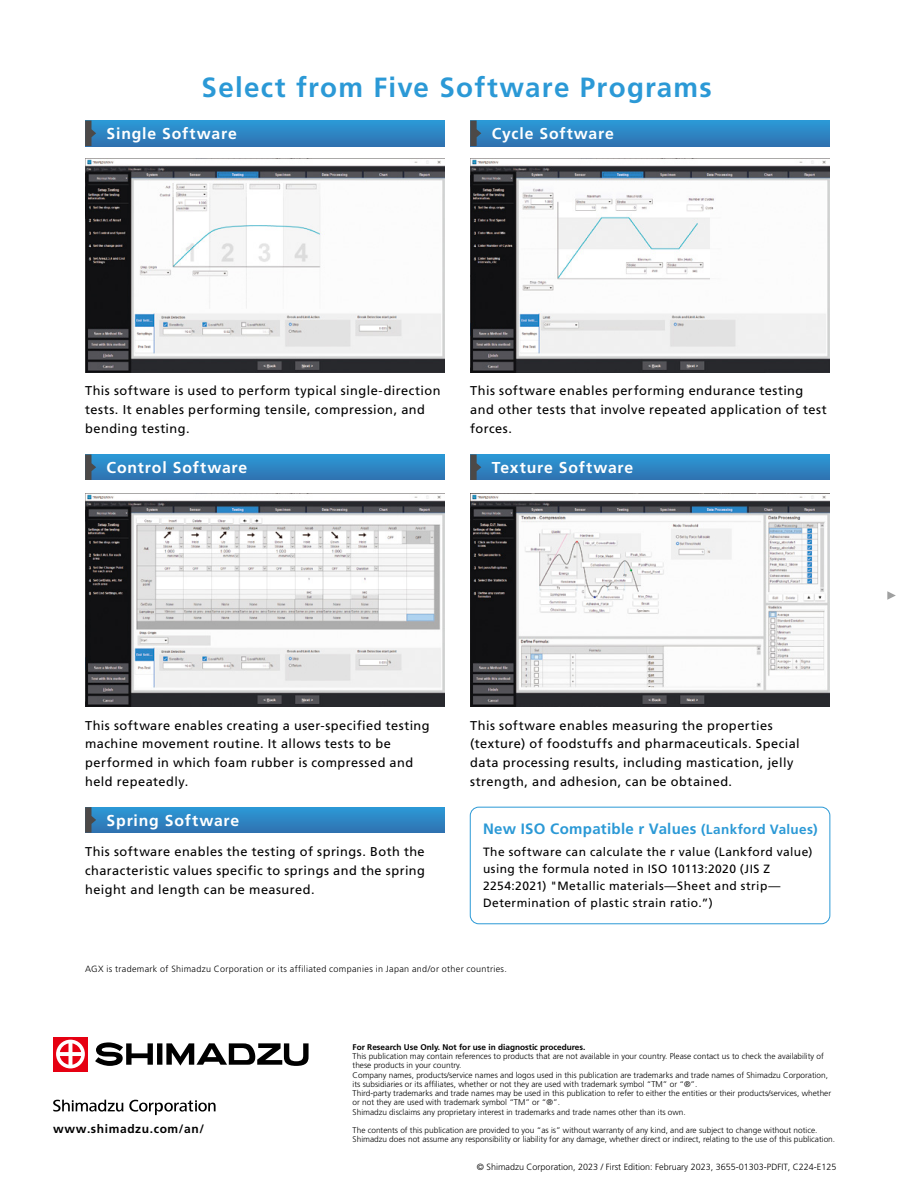
<style>
.page{position:relative;width:915px;height:1191px;background:#fff}
.page>*{position:absolute;margin:0;border:0;box-sizing:border-box;transform-origin:0 0}
.t1{font:700 27.75px "Frutiger LT Std";letter-spacing:.045em;color:#2b99d6}
.t2{font:700 15.75px "Frutiger LT Std";letter-spacing:.055em;color:#fff}
.t3{font:700 15px "Frutiger LT Std";letter-spacing:.02em;color:#2b99d6}
.t4{font:700 13.5px "Frutiger LT Std";letter-spacing:.025em;color:#2b99d6}
.t5{font:12.75px/18.8px "Frutiger LT Std";letter-spacing:.035em;color:#000}
.t6{font:12px/17.2px "Frutiger LT Std";letter-spacing:.035em;color:#000}
.t7{font:700 12px "Frutiger LT Std";letter-spacing:.05em;color:#000}
.t8{font:300 9px "Frutiger LT Std";letter-spacing:.035em;color:#000}
.t9{font:300 9px "Frutiger LT Std";color:#000}
.t10{font:300 8.25px/9.1px "Frutiger LT Std";color:#000}
.t11{font:700 8.25px "Frutiger LT Std";color:#000}
</style>
<div class="page">
<div style="left:53px;top:1036px;width:35px;height:35px;background:#e60012"></div>
<svg style="left:56px;top:1039px;width:29px;height:29px"></svg>
<svg style="left:95px;top:1042px;width:58px;height:23px"></svg>
<div style="left:157px;top:1043px;width:5px;height:21px;background:#000"></div>
<svg style="left:166px;top:1043px;width:142px;height:23px"></svg>
<svg style="left:53px;top:1099px;width:162px;height:16px"></svg>
<svg style="left:887px;top:591px;width:8px;height:9px"></svg>
<div style="left:85px;top:120px;width:359px;height:26px;background:linear-gradient(to bottom,#2b9ad7,#3074b2)"></div>
<svg style="left:85px;top:120px;width:11px;height:26px"></svg>
<div style="left:470px;top:120px;width:359px;height:26px;background:linear-gradient(to bottom,#2b9ad7,#3074b2)"></div>
<svg style="left:470px;top:120px;width:11px;height:26px"></svg>
<div style="left:85px;top:454px;width:359px;height:26px;background:linear-gradient(to bottom,#2b9ad7,#3074b2)"></div>
<svg style="left:85px;top:454px;width:11px;height:26px"></svg>
<svg style="left:96px;top:807px;width:348px;height:25px;background:#2d86c4"></svg>
<svg style="left:85px;top:807px;width:11px;height:25px"></svg>
<div style="left:470px;top:454px;width:359px;height:26px;background:linear-gradient(to bottom,#2b9ad7,#3074b2)"></div>
<svg style="left:470px;top:454px;width:11px;height:26px"></svg>
<div style="left:469px;top:806px;width:361px;height:118px;border:1px solid #2b99d6;border-radius:9px"></div>
<img style="left:470px;top:159px;width:359px;height:213px">
<img style="left:85px;top:493px;width:359px;height:213px">
<img style="left:85px;top:159px;width:359px;height:213px">
<img style="left:470px;top:493px;width:359px;height:213px">
<h1 class="t1" style="left:201px;top:71px;width:511px">Select from Five Software Programs</h1>
<h2 class="t2" style="left:107px;top:124px;width:132px">Single Software</h2>
<h2 class="t2" style="left:491px;top:124px;width:124px">Cycle Software</h2>
<h3 class="t5" style="left:85px;top:382px;width:357px">This software is used to perform typical single-direction tests. It enables performing tensile, compression, and bending testing.</h3>
<h2 class="t2" style="left:107px;top:458px;width:142px">Control Software</h2>
<h3 class="t5" style="left:470px;top:382px;width:358px">This software enables performing endurance testing and other tests that involve repeated application of test forces.</h3>
<h2 class="t2" style="left:491px;top:458px;width:143px">Texture Software</h2>
<h3 class="t5" style="left:85px;top:716px;width:346px">This software enables creating a user-specified testing machine movement routine. It allows tests to be performed in which foam rubber is compressed and held repeatedly.</h3>
<h2 class="t2" style="left:107px;top:811px;width:134px">Spring Software</h2>
<h3 class="t5" style="left:85px;top:842px;width:341px;text-align:justify">This software enables the testing of springs. Both the characteristic values specific to springs and the spring height and length can be measured.</h3>
<h3 class="t5" style="left:470px;top:716px;width:331px">This software enables measuring the properties (texture) of foodstuffs and pharmaceuticals. Special data processing results, including mastication, jelly strength, and adhesion, can be obtained.</h3>
<h3 class="t3" style="left:483px;top:819px;width:215px">New ISO Compatible r Values</h3>
<h3 class="t4" style="left:701px;top:820px;width:118px">(Lankford Values(</h3>
<h3 class="t6" style="left:483px;top:843px;width:331px">The software can calculate the r value (Lankford value( using the formula noted in ISO 10113:2020 (JIS Z 2254:2021) "Metallic materials—Sheet and strip— Determination of plastic strain ratio (“.</h3>
<p class="t8" style="left:85px;top:963px;width:423px">AGX is trademark of Shimadzu Corporation or its affiliated companies in Japan and/or other countries.</p>
<p class="t10" style="left:85px;top:965px;width:437px">Nexflow and Nexera are trademarks of Shimadzu Corporation or its affiliated companies in Japan and/or other countries.</p>
<h3 class="t7" style="left:53px;top:1121px;width:152px">www.shimadzu.com/an/</h3>
<p class="t11" style="left:352px;top:1042px;width:234px">For Research Use Only. Not for use in diagnostic procedures.</p>
<p class="t10" style="left:352px;top:1051px;width:480px">This publication may contain references to products that are not available in your country. Please contact us to check the availability of these products in your country.<br>Company names, products/service names and logos used in this publication are trademarks and trade names of Shimadzu Corporation, its subsidiaries or its affiliates, whether or not they are used with trademark symbol “ T M ” o r R” .“<br>Third-party trademarks and trade names may be used in this publication to refer to either the entities or their products/services, whether or not they are used with trademark symbol “ T M ” o r R” .“<br>Shimadzu disclaims any proprietary interest in trademarks and trade names other than its own.</p>
<p class="t10" style="left:352px;top:1125px;width:484px">The contents of this publication are provided to you “as is” without warranty of any kind, and are subject to change without notice.<br>Shimadzu does not assume any responsibility or liability for any damage, whether direct or indirect, relating to the use of this publication.</p>
<p class="t9" style="left:476px;top:1161px;width:361px">© Shimadzu Corporation, 2023 / First Edition: February 2023, 3655-01303-PDFIT C, 224-E125</p>
</div>
